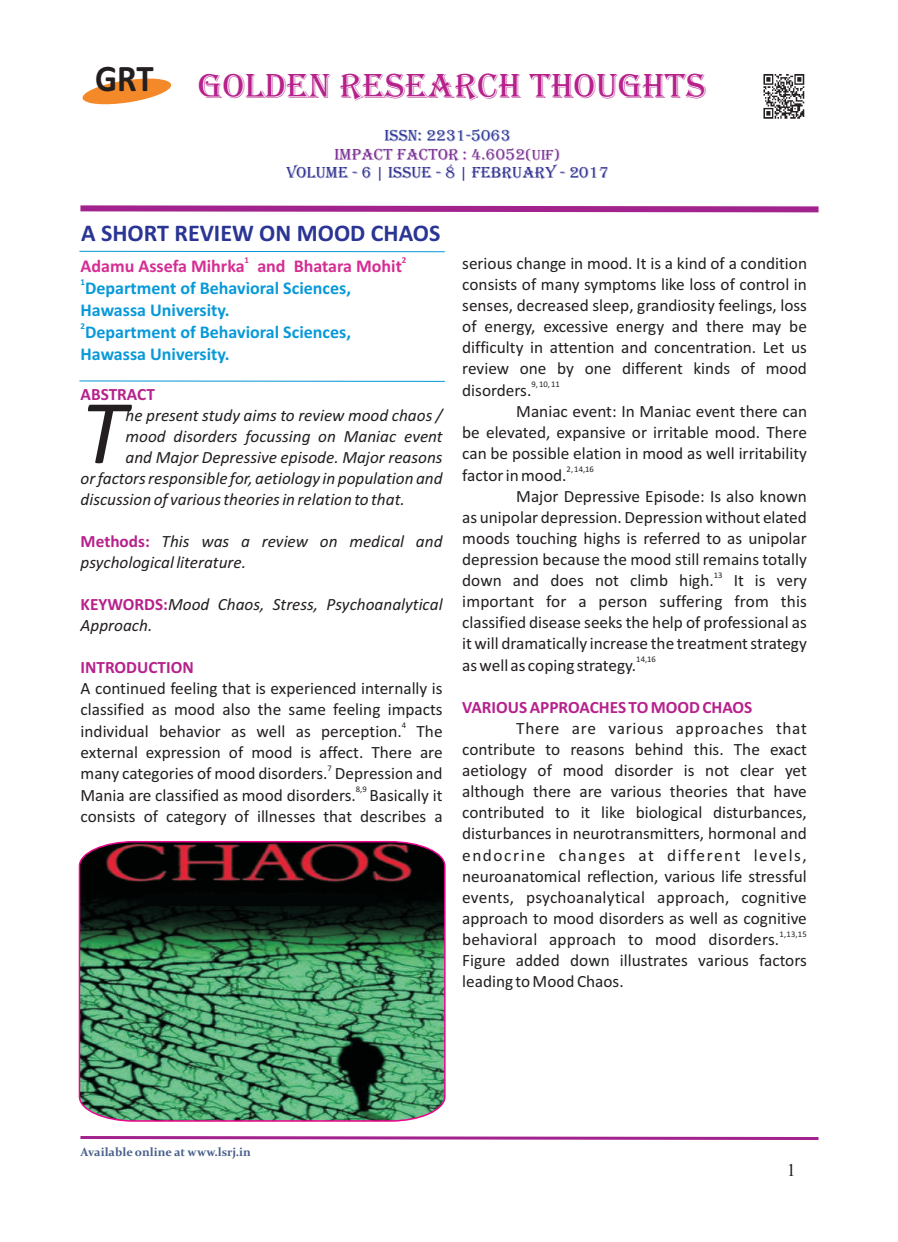
<style>
.page{position:relative;width:898px;height:1242px;background:#fff}
.page>*{position:absolute;margin:0;border:0;box-sizing:border-box;transform-origin:0 0}
.t1{font:italic 92.25px "Calibri";color:#231f20}
.t2{font:700 37.65px "Calibri";color:#231f20;scale:.92 1}
.t3{font:36px "Algerian";color:#b6218b}
.t4{font:700 24px "Calibri";color:#2a3594}
.t5{font:700 18px/21.9px "Calibri";color:#0899d9}
.t6{font:700 18px "Calibri";color:#d52d93}
.t7{font:18px "Times New Roman";color:#231f20}
.t8{font:17.25px/21px "Calibri";color:#231f20}
.t9{font:italic 17.25px/21px "Calibri";color:#231f20}
.t10{font:700 17.25px "Calibri";color:#b6218b}
.t11{font:16.5px/18.3px "Algerian";color:#792e92;text-align:center}
.t12{font:16.5px "Algerian";color:#2e308f}
.t13{font:700 12px "Constantia";color:#485e88}
.t14{font:700 9px "Calibri";color:#d52d93}
.t15{font:700 9px "Calibri";color:#0899d9}
.t16{font:8.7px "Calibri";color:#231f20}
.s1{color:#2c3695}
.s2{font-size:15px}
.s3{font-weight:700;font-style:normal;color:#b6218b}
</style>
<div class="page">
<svg style="left:80px;top:205px;width:739px;height:8px;background:#b95aaa"></svg>
<svg style="left:80px;top:1136px;width:739px;height:4px;background:#b859a9"></svg>
<img style="left:763px;top:74px;width:42px;height:45px">
<svg style="left:78px;top:841px;width:368px;height:281px;background:#3d674b"></svg>
<hr style="left:79px;top:381px;width:365px;height:1px;background:#0095d9">
<hr style="left:79px;top:251px;width:365px;height:1px;background:#0095d9">
<svg style="left:82px;top:78px;width:90px;height:27px"></svg>
<h2 class="t2" style="left:95px;top:62px;width:65px">GRT</h2>
<h3 class="t3" style="left:198px;top:66px;width:509px">GOLDEN RESEARCH THOUGHTS</h3>
<p class="t11" style="left:334px;top:127px;width:227px"><span class="s1">ISSN: 2231-5063<br></span>IMPACT FACTOR : 4.6052<span class="s2">(UIF)</span></p>
<p class="t12" style="left:286px;top:163px;width:324px">VOLUME - 6 | ISSUE - 8 | FEBRUARY - 2017</p>
<h3 class="t4" style="left:81px;top:223px;width:361px">A SHORT REVIEW ON MOOD CHAOS</h3>
<p class="t14" style="left:244px;top:256px;width:6px">1</p>
<p class="t14" style="left:402px;top:256px;width:6px">2</p>
<p class="t6" style="left:81px;top:258px;width:323px">Adamu Assefa Mihrka and Bhatara Mohit</p>
<p class="t15" style="left:81px;top:278px;width:6px">1</p>
<p class="t5" style="left:81px;top:278px;width:272px">Department of Behavioral Sciences,<br>Hawassa University.</p>
<p class="t15" style="left:81px;top:323px;width:6px">2</p>
<p class="t5" style="left:81px;top:323px;width:272px">Department of Behavioral Sciences,<br>Hawassa University.</p>
<p class="t10" style="left:81px;top:386px;width:76px">ABSTRACT</p>
<h1 class="t1" style="left:81px;top:394px;width:46px">T</h1>
<p class="t9" style="left:125px;top:406px;width:318px">he present study aims to review mood chaos /</p>
<p class="t9" style="left:125px;top:427px;width:318px">mood disorders focussing on Maniac event</p>
<p class="t9" style="left:125px;top:448px;width:318px">and Major Depressive episode. Major reasons</p>
<p class="t9" style="left:81px;top:469px;width:363px">or factors responsible for, aetiology in population and</p>
<p class="t9" style="left:80px;top:490px;width:325px">discussion of various theories in relation to that.</p>
<p class="t9" style="left:80px;top:532px;width:363px;text-indent:81px">This was a review on medical and psychological literature.</p>
<p class="t10" style="left:81px;top:534px;width:71px">Methods:</p>
<p class="t9" style="left:81px;top:595px;width:363px"><span class="s3">KEYWORDS:</span>Mood Chaos, Stress, Psychoanalytical</p>
<p class="t9" style="left:80px;top:616px;width:73px">Approach.</p>
<p class="t10" style="left:81px;top:660px;width:115px">INTRODUCTION</p>
<p class="t8" style="left:80px;top:679px;width:363px">A continued feeling that is experienced internally is classified as mood also the same feeling impacts</p>
<p class="t16" style="left:401px;top:722px;width:6px">4</p>
<p class="t8" style="left:80px;top:722px;width:363px">individual behavior as well as perception. The external expression of mood is affect. There are</p>
<p class="t16" style="left:327px;top:764px;width:6px">7</p>
<p class="t8" style="left:80px;top:764px;width:363px">many categories of mood disorders. Depression and</p>
<p class="t16" style="left:356px;top:786px;width:12px">8,9</p>
<p class="t8" style="left:80px;top:786px;width:363px">Mania are classified as mood disorders. Basically it consists of category of illnesses that describes a</p>
<p class="t8" style="left:462px;top:254px;width:346px;text-align:justify">serious change in mood. It is a kind of a condition consists of many symptoms like loss of control in senses, decreased sleep, grandiosity feelings, loss of energy, excessive energy and there may be difficulty in attention and concentration. Let us review one by one different kinds of mood</p>
<p class="t16" style="left:531px;top:381px;width:30px">9, 10, 11</p>
<p class="t8" style="left:462px;top:381px;width:71px">disorders.</p>
<p class="t8" style="left:516px;top:402px;width:292px">Maniac event: In Maniac event there can</p>
<p class="t8" style="left:462px;top:423px;width:346px">be elevated, expansive or irritable mood. There</p>
<p class="t8" style="left:462px;top:444px;width:346px">can be possible elation in mood as well irritability</p>
<p class="t16" style="left:566px;top:465px;width:29px">2, 14,16</p>
<p class="t8" style="left:462px;top:466px;width:106px">factor in mood.</p>
<p class="t8" style="left:516px;top:487px;width:292px">Major Depressive Episode: Is also known</p>
<p class="t8" style="left:462px;top:508px;width:346px">as unipolar depression. Depression without elated</p>
<p class="t8" style="left:462px;top:529px;width:346px">moods touching highs is referred to as unipolar</p>
<p class="t8" style="left:462px;top:550px;width:346px">depression because the mood still remains totally</p>
<p class="t16" style="left:713px;top:571px;width:10px">13</p>
<p class="t8" style="left:462px;top:571px;width:346px;text-align:justify">down and does not climb high. It is very important for a person suffering from this classified disease seeks the help of professional as it will dramatically increase the treatment strategy</p>
<p class="t16" style="left:636px;top:656px;width:21px">14,16</p>
<p class="t8" style="left:462px;top:656px;width:175px">as well as coping strategy.</p>
<p class="t10" style="left:462px;top:700px;width:292px">VARIOUS APPROACHES TO MOOD CHAOS</p>
<p class="t8" style="left:462px;top:719px;width:346px;text-align:justify;text-indent:54px">There are various approaches that contribute to reasons behind this. The exact aetiology of mood disorder is not clear yet although there are various theories that have contributed to it like biological disturbances, disturbances in neurotransmitters, hormonal and endocrine changes at different levels, neuroanatomical reflection, various life stressful events, psychoanalytical approach, cognitive approach to mood disorders as well as cognitive</p>
<p class="t16" style="left:779px;top:930px;width:29px">1,13,15</p>
<p class="t8" style="left:462px;top:930px;width:346px">behavioral approach to mood disorders.<br>Figure added down illustrates various factors leading to Mood Chaos.</p>
<p class="t13" style="left:81px;top:1147px;width:172px">Available online at www.lsrj.in</p>
<p class="t7" style="left:786px;top:1164px;width:10px">1</p>
</div>
